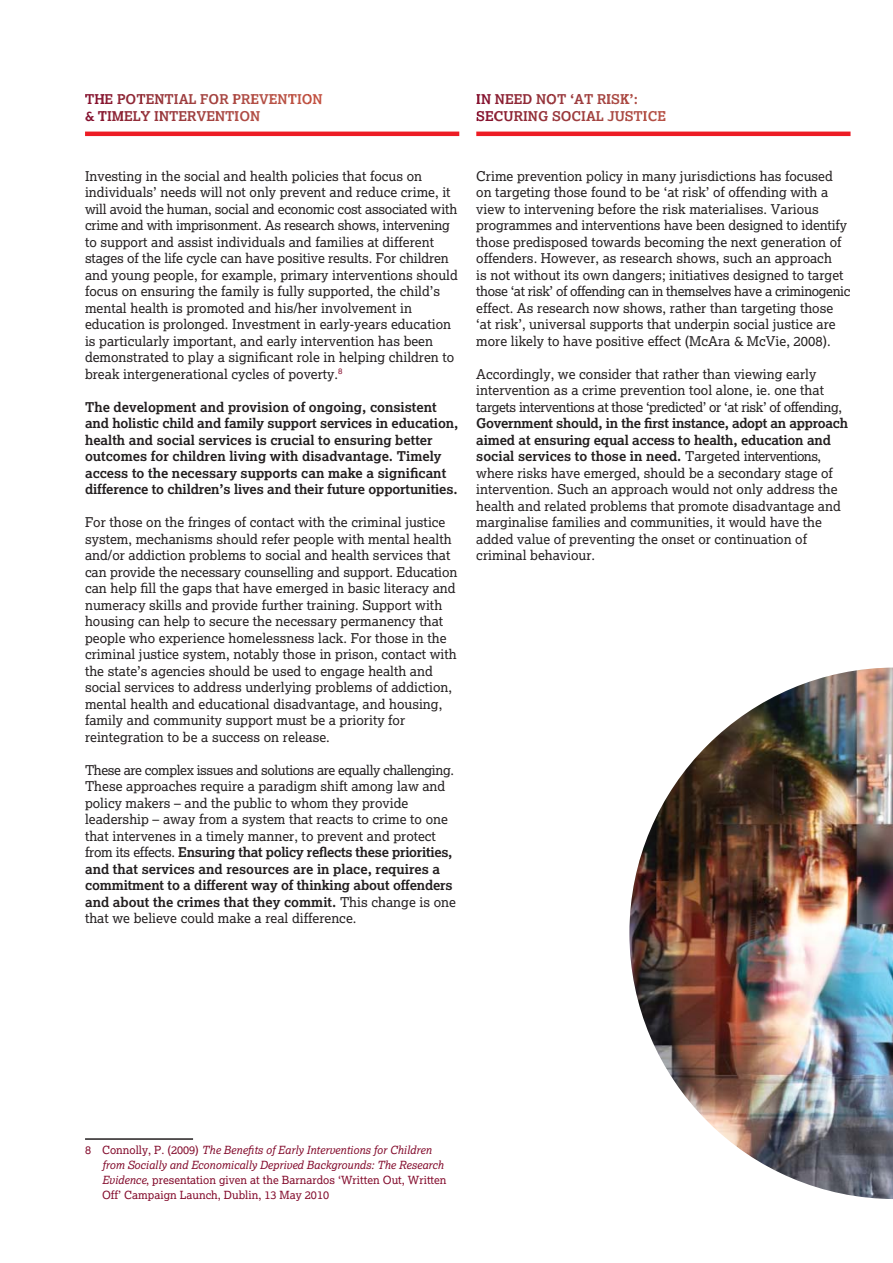
<style>
.page{position:relative;width:893px;height:1263px;background:#fff}
.page>*{position:absolute;margin:0;border:0;box-sizing:border-box;transform-origin:0 0}
.t1{font:13.5px/16.5px "Lexia Da Ma";color:#231f20}
.t2{font:700 13.5px/16.5px "Lexia Da Ma";color:#231f20}
.t3{font:700 13.5px/16.5px "Lexia Da Ma";color:#a44441}
.t4{font:700 13.5px/16.5px "Lexia Da Ma";color:#830b2c}
.t5{font:italic 11.25px/15px "Lexia Da Ma";color:#830b2c}
.s1{color:#830b2c}
.s2{color:#86122e}
.s3{color:#891a31}
.s4{color:#8d2434}
.s5{color:#8f2836}
.s6{color:#922d38}
.s7{color:#943139}
.s8{color:#96343b}
.s9{color:#99383c}
.s10{color:#9b3b3e}
.s11{color:#9d3d3f}
.s12{color:#a0403f}
.s13{color:#a84743}
.s14{color:#ac4a44}
.s15{color:#af4c45}
.s16{color:#b14e45}
.s17{color:#b44f45}
.s18{color:#b65145}
.s19{color:#b95144}
.s20{color:#bb5243}
.s21{color:#bd5243}
.s22{color:#bf5243}
.s23{color:#c35242}
.s24{color:#87162f}
.s25{color:#8a1c31}
.s26{color:#8c2233}
.s27{color:#912c38}
.s28{color:#953239}
.s29{color:#97353b}
.s30{color:#9a393d}
.s31{color:#9c3c3e}
.s32{color:#a14140}
.s33{color:#a74643}
.s34{color:#a94943}
.s35{color:#ac4b44}
.s36{color:#85112e}
.s37{color:#8a1d31}
.s38{color:#8c2333}
.s39{color:#8f2735}
.s40{color:#902936}
.s41{color:#95333a}
.s42{color:#99373c}
.s43{color:#a54542}
.s44{color:#aa4943}
.s45{color:#ad4c44}
.s46{color:#881830}
.s47{color:#8b2032}
.s48{color:#8f2936}
.s49{color:#9b3a3d}
.s50{color:#9e3e3f}
.s51{color:#a34340}
.s52{color:#a74743}
.s53{color:#af4d45}
.s54{color:#b34f45}
.s55{font-weight:700}
.s56{font-style:normal}
</style>
<div class="page">
<hr style="left:85px;top:1138px;width:108px;height:2px;background:#231f20">
<hr style="left:85px;top:132px;width:374px;height:4px;background:#ed1c24">
<hr style="left:476px;top:132px;width:374px;height:4px;background:#ed1c24">
<img style="left:629px;top:668px;width:264px;height:531px">
<p class="t3" style="left:85px;top:92px;width:239px"><span class="s1">T</span><span class="s2">H</span><span class="s3">E</span> <span class="s4">P</span><span class="s5">O</span><span class="s6">T</span><span class="s7">E</span><span class="s8">N</span><span class="s9">T</span><span class="s10">I</span><span class="s11">A</span><span class="s12">L</span> FO<span class="s13">R</span> <span class="s14">P</span><span class="s15">R</span><span class="s16">E</span><span class="s17">V</span><span class="s18">E</span><span class="s19">N</span><span class="s20">T</span><span class="s21">I</span><span class="s22">O</span><span class="s23">N </span><span class="s1">&amp;</span> <span class="s24">T</span><span class="s25">I</span><span class="s26">M</span><span class="s5">E</span><span class="s27">LY</span> <span class="s28">I</span><span class="s29">N</span><span class="s30">T</span><span class="s31">ER</span><span class="s32">V</span>E<span class="s33">N</span><span class="s34">T</span><span class="s35">I</span><span class="s15">O</span><span class="s16">N</span></p>
<p class="t4" style="left:476px;top:92px;width:191px">I<span class="s36">N</span> <span class="s37">N</span><span class="s38">E</span><span class="s39">E</span><span class="s40">D</span> <span class="s41">NO</span><span class="s42">T</span> <span class="s31">‘A</span><span class="s32">T</span> <span class="s43">RI</span><span class="s44">SK</span><span class="s45">’:<br></span>S<span class="s2">E</span><span class="s46">C</span><span class="s47">U</span><span class="s48">RI</span><span class="s6">N</span><span class="s28">G</span> <span class="s42">S</span><span class="s49">O</span><span class="s50">C</span><span class="s12">IA</span><span class="s51">L</span> <span class="s52">J</span><span class="s34">U</span><span class="s35">S</span><span class="s53">T</span><span class="s16">I</span><span class="s54">C</span><span class="s18">E</span></p>
<p class="t1" style="left:85px;top:168px;width:374px">Investing in the social and health policies that focus on individuals’ needs will not only prevent and reduce crime, it will avoid the human, social and economic cost associated with crime and with imprisonment. As research shows, intervening to support and assist individuals and families at different stages of the life cycle can have positive results. For children and young people, for example, primary interventions should focus on ensuring the family is fully supported, the child’s mental health is promoted and his/her involvement in education is prolonged. Investment in early-years education is particularly important, and early intervention has been demonstrated to play a significant role in helping children to break intergenerational cycles of poverty.<sup>8</sup></p>
<p class="t2" style="left:85px;top:399px;width:375px">The development and provision of ongoing, consistent and holistic child and family support services in education, health and social services is crucial to ensuring better outcomes for children living with disadvantage. Timely access to the necessary supports can make a significant difference to children’s lives and their future opportunities.</p>
<p class="t1" style="left:85px;top:515px;width:374px">For those on the fringes of contact with the criminal justice system, mechanisms should refer people with mental health and/or addiction problems to social and health services that can provide the necessary counselling and support. Education can help fill the gaps that have emerged in basic literacy and numeracy skills and provide further training. Support with housing can help to secure the necessary permanency that people who experience homelessness lack. For those in the criminal justice system, notably those in prison, contact with the state’s agencies should be used to engage health and social services to address underlying problems of addiction, mental health and educational disadvantage, and housing, family and community support must be a priority for reintegration to be a success on release.</p>
<p class="t1" style="left:85px;top:762px;width:372px">These are complex issues and solutions are equally challenging.<br>These approaches require a paradigm shift among law and policy makers – and the public to whom they provide leadership – away from a system that reacts to crime to one that intervenes in a timely manner, to prevent and protect from its effects. <span class="s55">Ensuring that policy reflects these priorities, and that services and resources are in place, requires a commitment to a different way of thinking about offenders and about the crimes that they commit.</span> This change is one that we believe could make a real difference.</p>
<p class="t1" style="left:476px;top:168px;width:376px">Crime prevention policy in many jurisdictions has focused on targeting those found to be ‘at risk’ of offending with a view to intervening before the risk materialises. Various programmes and interventions have been designed to identify those predisposed towards becoming the next generation of offenders. However, as research shows, such an approach<br>is not without its own dangers; initiatives designed to target those ‘at risk’ of offending can in themselves have a criminogenic effect. As research now shows, rather than targeting those ‘at risk’, universal supports that underpin social justice are more likely to have positive effect (McAra &amp; McVie, 2008).</p>
<p class="t1" style="left:476px;top:366px;width:367px">Accordingly, we consider that rather than viewing early intervention as a crime prevention tool alone, ie. one that targets interventions at those ‘predicted’ or ‘at risk’ of offending,</p>
<p class="t1" style="left:476px;top:416px;width:373px"><span class="s55">Government should, in the first instance, adopt an approach aimed at ensuring equal access to health, education and social services to those in need.</span> Targeted interventions, where risks have emerged, should be a secondary stage of intervention. Such an approach would not only address the health and related problems that promote disadvantage and marginalise families and communities, it would have the added value of preventing the onset or continuation of criminal behaviour.</p>
<p class="t5" style="left:102px;top:1143px;width:346px;text-indent:-17px"><span class="s56">8 Connolly, P. (2009)</span> The Benefits of Early Interventions for Children from Socially and Economically Deprived Backgrounds: The Research Evidence<span class="s56">, presentation given at the Barnardos ‘Written Out, Written Off’ Campaign Launch, Dublin, 13 May 2010</span></p>
</div>
